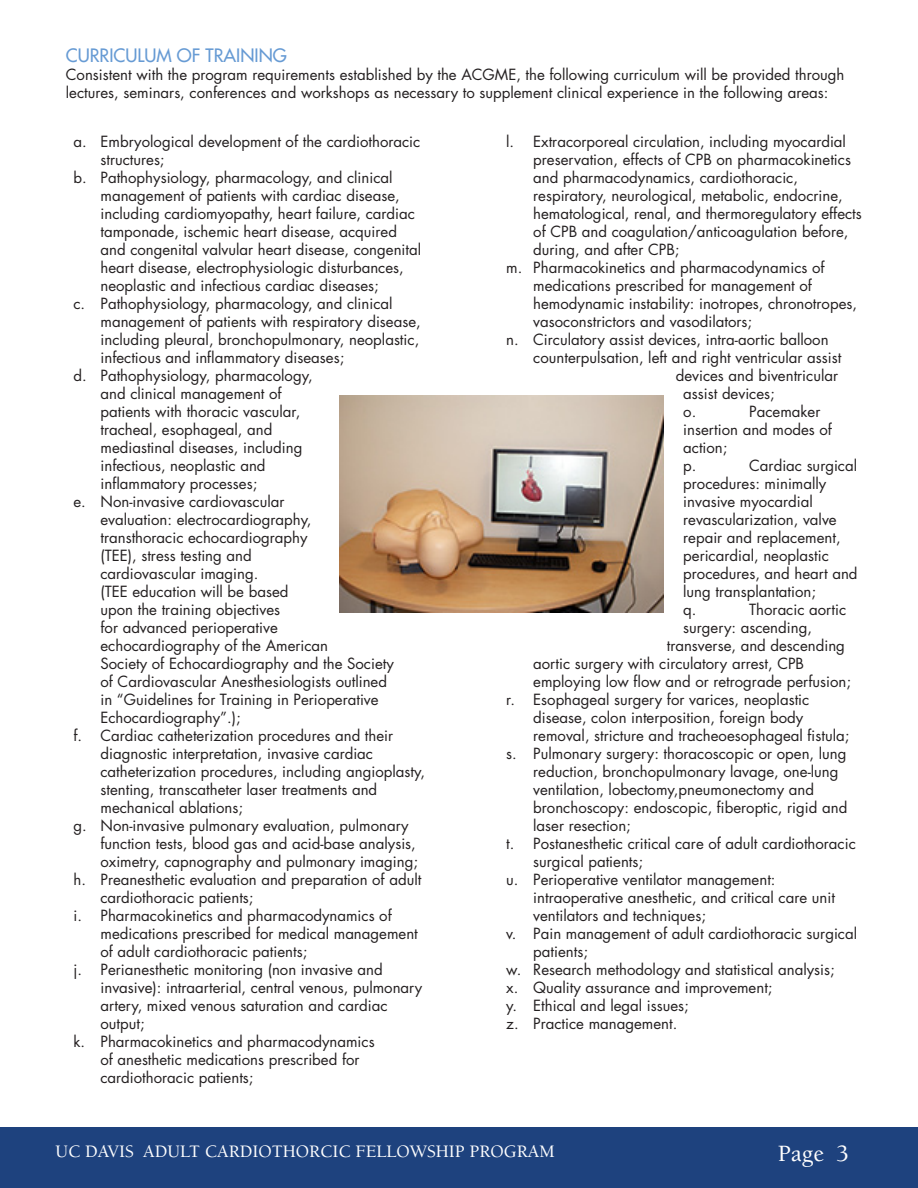
<style>
.page{position:relative;width:918px;height:1188px;background:#fff}
.page>*{position:absolute;margin:0;border:0;box-sizing:border-box;transform-origin:0 0}
.t1{font:500 24px "Berkeley Std";color:#fff}
.t2{font:500 18px "Berkeley Std";color:#fff}
.t3{font:500 18px "Futura Std";color:#679bd4}
.t4{font:15px/18px "Futura Std";color:#231f20}
</style>
<div class="page">
<div style="left:0;top:1127px;width:918px;height:61px;background:#1e427e"></div>
<img style="left:339px;top:395px;width:324px;height:218px">
<p class="t3" style="left:66px;top:44px;width:61px">CU RRICULUM</p>
<p class="t3" style="left:177px;top:44px;width:97px">OF TRAINING</p>
<p class="t4" style="left:66px;top:66px;width:780px">Consistent with the program requirements established by the ACGME, the following curriculum will be provided through lectures, seminars, conferences and workshops as necessary to supplement clinical experience in the following areas:</p>
<p class="t4" style="left:73px;top:132px;width:348px">a. Embryological development of the cardiothoracic</p>
<p class="t4" style="left:100px;top:150px;width:66px">structures;</p>
<p class="t4" style="left:73px;top:168px;width:321px">b. Pathophysiology, pharmacology, and clinical</p>
<p class="t4" style="left:100px;top:186px;width:301px">management of patients with cardiac disease,</p>
<p class="t4" style="left:100px;top:204px;width:316px">including cardiomyopathy, heart failure, cardiac</p>
<p class="t4" style="left:100px;top:222px;width:298px">tamponade, ischemic heart disease, acquired</p>
<p class="t4" style="left:100px;top:240px;width:322px">and congenital valvular heart disease, congenital</p>
<p class="t4" style="left:100px;top:258px;width:305px">heart disease, electrophysiologic disturbances,</p>
<p class="t4" style="left:100px;top:276px;width:280px">neoplastic and infectious cardiac diseases;</p>
<p class="t4" style="left:73px;top:294px;width:321px">c. Pathophysiology, pharmacology, and clinical</p>
<p class="t4" style="left:100px;top:312px;width:322px">management of patients with respiratory disease,</p>
<p class="t4" style="left:100px;top:330px;width:320px">including pleural, bronchopulmonary, neoplastic,</p>
<p class="t4" style="left:100px;top:348px;width:245px">infectious and inflammatory diseases;</p>
<p class="t4" style="left:73px;top:366px;width:241px">d. Pathophysiology, pharmacology,</p>
<p class="t4" style="left:100px;top:384px;width:183px">and clinical management of</p>
<p class="t4" style="left:100px;top:402px;width:201px">patients with thoracic vascular,</p>
<p class="t4" style="left:100px;top:420px;width:173px">tracheal, esophageal, and</p>
<p class="t4" style="left:100px;top:438px;width:203px">mediastinal diseases, including</p>
<p class="t4" style="left:100px;top:456px;width:167px">infectious, neoplastic and</p>
<p class="t4" style="left:100px;top:474px;width:158px">inflammatory processes;</p>
<p class="t4" style="left:73px;top:492px;width:213px">e. Non-invasive cardiovascular</p>
<p class="t4" style="left:100px;top:510px;width:213px">evaluation: electrocardiography,</p>
<p class="t4" style="left:100px;top:528px;width:209px">transthoracic echocardiography</p>
<p class="t4" style="left:100px;top:546px;width:153px">(TEE), stress testing and</p>
<p class="t4" style="left:100px;top:564px;width:159px">cardiovascular imaging.</p>
<p class="t4" style="left:100px;top:582px;width:189px">(TEE education will be based</p>
<p class="t4" style="left:100px;top:600px;width:181px">upon the training objectives</p>
<p class="t4" style="left:100px;top:618px;width:179px">for advanced perioperative</p>
<p class="t4" style="left:100px;top:636px;width:229px">echocardiography of the American</p>
<p class="t4" style="left:100px;top:654px;width:295px">Society of Echocardiography and the Society</p>
<p class="t4" style="left:100px;top:672px;width:288px">of Cardiovascular Anesthesiologists outlined</p>
<p class="t4" style="left:100px;top:690px;width:280px">in “Guidelines for Training in Perioperative</p>
<p class="t4" style="left:100px;top:708px;width:142px">Echocardiography”.);</p>
<p class="t4" style="left:73px;top:726px;width:321px">f. Cardiac catheterization procedures and their</p>
<p class="t4" style="left:100px;top:744px;width:274px">diagnostic interpretation, invasive cardiac</p>
<p class="t4" style="left:100px;top:762px;width:326px">catheterization procedures, including angioplasty,</p>
<p class="t4" style="left:100px;top:780px;width:278px">stenting, transcatheter laser treatments and</p>
<p class="t4" style="left:100px;top:798px;width:144px">mechanical ablations;</p>
<p class="t4" style="left:73px;top:816px;width:337px">g. Non-invasive pulmonary evaluation, pulmonary</p>
<p class="t4" style="left:100px;top:834px;width:317px">function tests, blood gas and acid-base analysis,</p>
<p class="t4" style="left:100px;top:852px;width:319px">oximetry, capnography and pulmonary imaging;</p>
<p class="t4" style="left:73px;top:870px;width:349px">h. Preanesthetic evaluation and preparation of adult</p>
<p class="t4" style="left:100px;top:888px;width:155px">cardiothoracic patients;</p>
<p class="t4" style="left:73px;top:906px;width:320px">i. Pharmacokinetics and pharmacodynamics of</p>
<p class="t4" style="left:100px;top:924px;width:319px">medications prescribed for medical management</p>
<p class="t4" style="left:100px;top:942px;width:208px">of adult cardiothoracic patients;</p>
<p class="t4" style="left:73px;top:960px;width:311px">j. Perianesthetic monitoring (non invasive and</p>
<p class="t4" style="left:100px;top:978px;width:323px">invasive): intraarterial, central venous, pulmonary</p>
<p class="t4" style="left:100px;top:996px;width:288px">artery, mixed venous saturation and cardiac</p>
<p class="t4" style="left:100px;top:1014px;width:46px">output;</p>
<p class="t4" style="left:73px;top:1032px;width:303px">k. Pharmacokinetics and pharmacodynamics</p>
<p class="t4" style="left:100px;top:1050px;width:261px">of anesthetic medications prescribed for</p>
<p class="t4" style="left:100px;top:1068px;width:155px">cardiothoracic patients;</p>
<p class="t4" style="left:506px;top:132px;width:341px">l. Extracorporeal circulation, including myocardial</p>
<p class="t4" style="left:533px;top:150px;width:319px">preservation, effects of CPB on pharmacokinetics</p>
<p class="t4" style="left:533px;top:168px;width:266px">and pharmacodynamics, cardiothoracic,</p>
<p class="t4" style="left:533px;top:186px;width:311px">respiratory, neurological, metabolic, endocrine,</p>
<p class="t4" style="left:533px;top:204px;width:330px">hematological, renal, and thermoregulatory effects</p>
<p class="t4" style="left:533px;top:222px;width:317px">of CPB and coagulation/anticoagulation before,</p>
<p class="t4" style="left:533px;top:240px;width:148px">during, and after CPB;</p>
<p class="t4" style="left:506px;top:258px;width:320px">m. Pharmacokinetics and pharmacodynamics of</p>
<p class="t4" style="left:533px;top:276px;width:280px">medications prescribed for management of</p>
<p class="t4" style="left:533px;top:294px;width:325px">hemodynamic instability: inotropes, chronotropes,</p>
<p class="t4" style="left:533px;top:312px;width:221px">vasoconstrictors and vasodilators;</p>
<p class="t4" style="left:506px;top:330px;width:324px">n. Circulatory assist devices, intra-aortic balloon</p>
<p class="t4" style="left:533px;top:348px;width:310px">counterpulsation, left and right ventricular assist</p>
<p class="t4" style="left:676px;top:366px;width:164px">devices and biventricular</p>
<p class="t4" style="left:683px;top:384px;width:93px">assist devices;</p>
<p class="t4" style="left:683px;top:402px;width:15px">o.</p>
<p class="t4" style="left:683px;top:402px;width:150px;text-indent:66px">Pacemaker insertion and modes of action;<br>p.</p>
<p class="t4" style="left:683px;top:456px;width:176px;text-indent:66px">Cardiac surgical procedures: minimally invasive myocardial revascularization, valve repair and replacement, pericardial, neoplastic procedures, and heart and lung transplantation;<br>q.</p>
<p class="t4" style="left:749px;top:600px;width:98px">Thoracic aortic</p>
<p class="t4" style="left:683px;top:618px;width:130px">surgery: ascending,</p>
<p class="t4" style="left:667px;top:636px;width:180px">transverse, and descending</p>
<p class="t4" style="left:533px;top:654px;width:272px">aortic surgery with circulatory arrest, CPB</p>
<p class="t4" style="left:533px;top:672px;width:319px">employing low flow and or retrograde perfusion;</p>
<p class="t4" style="left:506px;top:690px;width:305px">r. Esophageal surgery for varices, neoplastic</p>
<p class="t4" style="left:533px;top:708px;width:272px">disease, colon interposition, foreign body</p>
<p class="t4" style="left:533px;top:726px;width:318px">removal, stricture and tracheoesophageal fistula;</p>
<p class="t4" style="left:506px;top:744px;width:342px">s. Pulmonary surgery: thoracoscopic or open, lung</p>
<p class="t4" style="left:533px;top:762px;width:307px">reduction, bronchopulmonary lavage, one-lung</p>
<p class="t4" style="left:533px;top:780px;width:282px">ventilation, lobectomy,pneumonectomy and</p>
<p class="t4" style="left:533px;top:798px;width:316px">bronchoscopy: endoscopic, fiberoptic, rigid and</p>
<p class="t4" style="left:533px;top:816px;width:99px">laser resection;</p>
<p class="t4" style="left:506px;top:834px;width:351px">t. Postanesthetic critical care of adult cardiothoracic</p>
<p class="t4" style="left:533px;top:852px;width:111px">surgical patients;</p>
<p class="t4" style="left:506px;top:870px;width:271px">u. Perioperative ventilator management:</p>
<p class="t4" style="left:533px;top:888px;width:303px">intraoperative anesthetic, and critical care unit</p>
<p class="t4" style="left:533px;top:906px;width:174px">ventilators and techniques;</p>
<p class="t4" style="left:506px;top:924px;width:352px">v. Pain management of adult cardiothoracic surgical</p>
<p class="t4" style="left:533px;top:942px;width:56px">patients;</p>
<p class="t4" style="left:506px;top:960px;width:330px">w. Research methodology and statistical analysis;</p>
<p class="t4" style="left:506px;top:978px;width:268px">x. Quality assurance and improvement;</p>
<p class="t4" style="left:506px;top:996px;width:184px">y. Ethical and legal issues;</p>
<p class="t4" style="left:506px;top:1014px;width:173px">z. Practice management.</p>
<p class="t2" style="left:56px;top:1142px;width:501px">UC DAVIS ADULT CARDIOTHORCIC FELLOWSHIP PROGRAM</p>
<h1 class="t1" style="left:778px;top:1141px;width:73px">page 3</h1>
</div>
